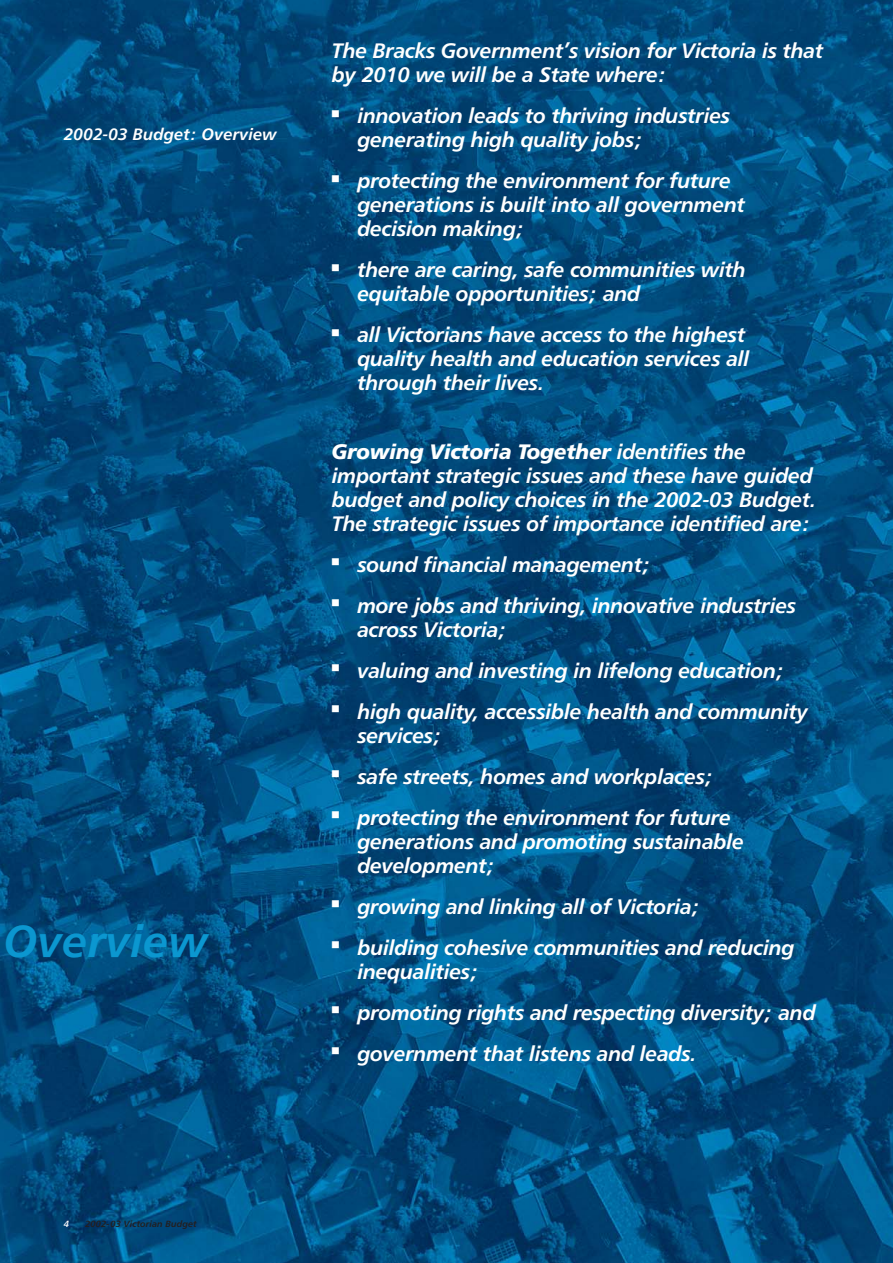
<style>
.page{position:relative;width:893px;height:1263px;background:#fff}
.page>*{position:absolute;margin:0;border:0;box-sizing:border-box;transform-origin:0 0}
.t1{font:45px "Humanist 777 BT Bold Italic B";color:#0b97d0}
.t2{font:21px/24px "Humanist 777 BT Bold Italic B";letter-spacing:-.02em;color:#fff}
.t3{font:21px "Humanist 777 BT Black Italic B";letter-spacing:-.02em;color:#fff}
.t4{font:16.5px "Humanist 777 BT Bold Italic B";color:#fff}
.t5{font:9px "Humanist 777 BT Bold Italic B";color:#231f20}
.t6{font:9px "Humanist 777 BT Bold Italic B";color:#fff}
.s1{font-family:"Humanist 777 BT Bold Italic B"}
</style>
<div class="page">
<img style="left:1px;top:0;width:891px;height:1262px">
<p class="t4" style="left:64px;top:127px;width:214px">2002-03 Budget: Overview</p>
<h1 class="t1" style="left:4px;top:923px;width:205px">Overview</h1>
<p class="t2" style="left:332px;top:41px;width:493px">The Bracks Government’s vision for Victoria is that by 2010 we will be a State where:</p>
<p class="t2" style="left:357px;top:106px;width:374px;text-indent:-26px">■ innovation leads to thriving industries generating high quality jobs;</p>
<p class="t2" style="left:357px;top:171px;width:389px;text-indent:-26px">■ protecting the environment for future generations is built into all government decision making;</p>
<p class="t2" style="left:357px;top:260px;width:390px;text-indent:-26px">■ there are caring, safe communities with equitable opportunities; and</p>
<p class="t2" style="left:357px;top:325px;width:394px;text-indent:-26px">■ all Victorians have access to the highest quality health and education services all through their lives.</p>
<p class="t3" style="left:332px;top:443px;width:415px">Growing Victoria Together <span class="s1">identifies the</span></p>
<p class="t2" style="left:332px;top:465px;width:486px">important strategic issues and these have guided budget and policy choices in the 2002-03 Budget.<br>The strategic issues of importance identified are:</p>
<p class="t2" style="left:332px;top:554px;width:320px">■ sound financial management;</p>
<p class="t2" style="left:357px;top:595px;width:440px;text-indent:-26px">■ more jobs and thriving, innovative industries across Victoria;</p>
<p class="t2" style="left:332px;top:660px;width:454px">■ valuing and investing in lifelong education;</p>
<p class="t2" style="left:357px;top:701px;width:452px;text-indent:-26px">■ high quality, accessible health and community services;</p>
<p class="t2" style="left:332px;top:766px;width:383px">■ safe streets, homes and workplaces;</p>
<p class="t2" style="left:357px;top:807px;width:388px;text-indent:-26px">■ protecting the environment for future generations and promoting sustainable development;</p>
<p class="t2" style="left:332px;top:896px;width:370px">■ growing and linking all of Victoria;</p>
<p class="t2" style="left:357px;top:937px;width:439px;text-indent:-26px">■ building cohesive communities and reducing inequalities;</p>
<p class="t2" style="left:332px;top:1002px;width:485px">■ promoting rights and respecting diversity; and</p>
<p class="t2" style="left:332px;top:1043px;width:366px">■ government that listens and leads.</p>
<p class="t6" style="left:64px;top:1221px;width:7px">4</p>
<p class="t5" style="left:85px;top:1221px;width:113px">2002-03 Victorian Budget</p>
</div>
